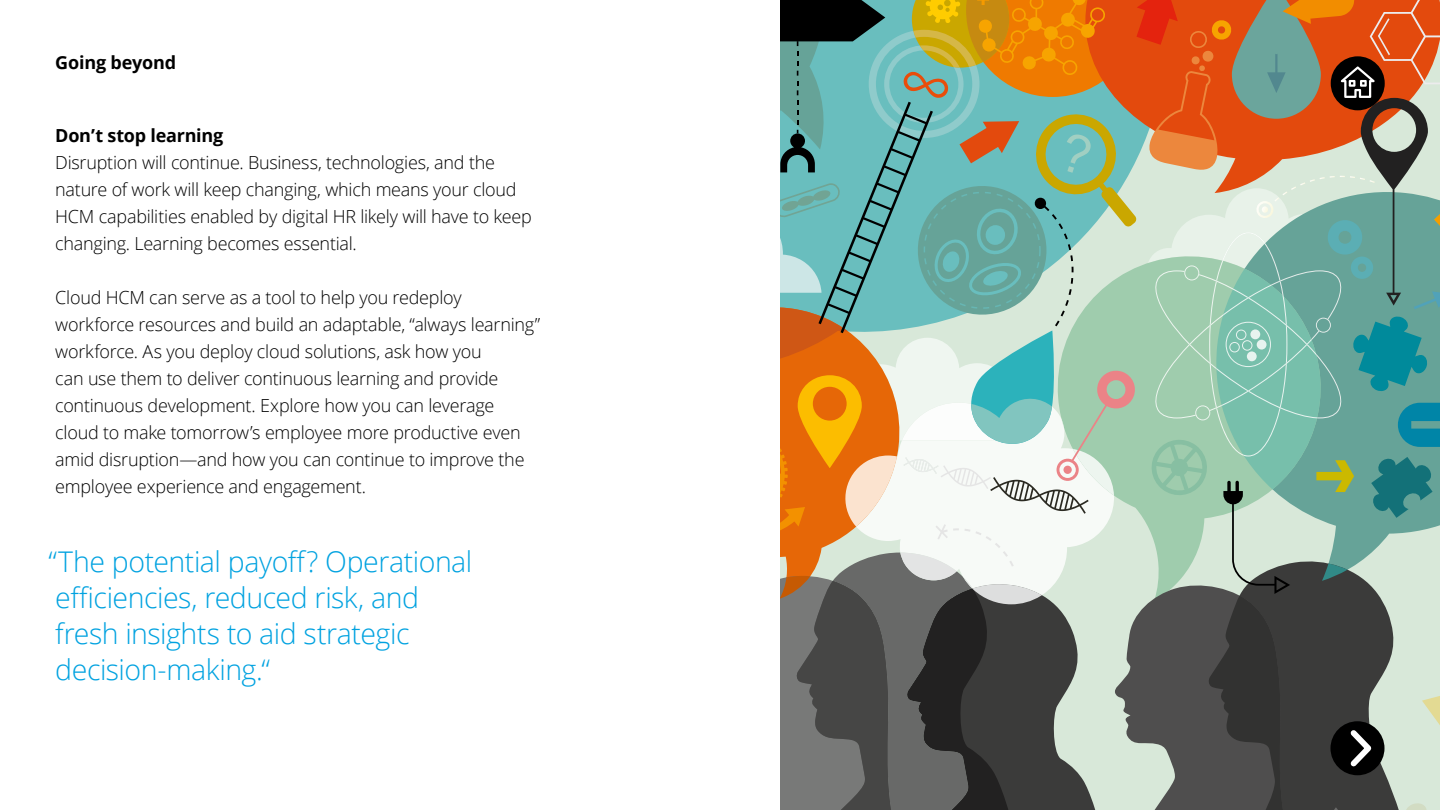
<style>
.page{position:relative;width:1440px;height:810px;background:#fff}
.page>*{position:absolute;margin:0;border:0;box-sizing:border-box;transform-origin:0 0}
.t1{font:300 28.5px/36px "Open Sans";letter-spacing:-.015em;color:#00a2e0}
.t2{font:300 18px/27px "Open Sans";letter-spacing:-.015em;color:#000}
.t3{font:700 18px "Open Sans";letter-spacing:-.01em;color:#000}
</style>
<div class="page">
<svg style="left:780px;top:0;width:660px;height:810px"></svg>
<p class="t3" style="left:55px;top:50px;width:122px">Going beyond</p>
<p class="t3" style="left:55px;top:123px;width:169px">Don’t stop learning</p>
<p class="t2" style="left:55px;top:149px;width:478px">Disruption will continue. Business, technologies, and the nature of work will keep changing, which means your cloud HCM capabilities enabled by digital HR likely will have to keep changing. Learning becomes essential.</p>
<p class="t2" style="left:55px;top:284px;width:486px">Cloud HCM can serve as a tool to help you redeploy workforce resources and build an adaptable, “always learning” workforce. As you deploy cloud solutions, ask how you<br>can use them to deliver continuous learning and provide continuous development. Explore how you can leverage cloud to make tomorrow’s employee more productive even amid disruption—and how you can continue to improve the employee experience and engagement.</p>
<h1 class="t1" style="left:48px;top:543px;width:425px">“The potential payoff? Operational efficiencies, reduced risk, and fresh insights to aid strategic decision-making.“</h1>
</div>
